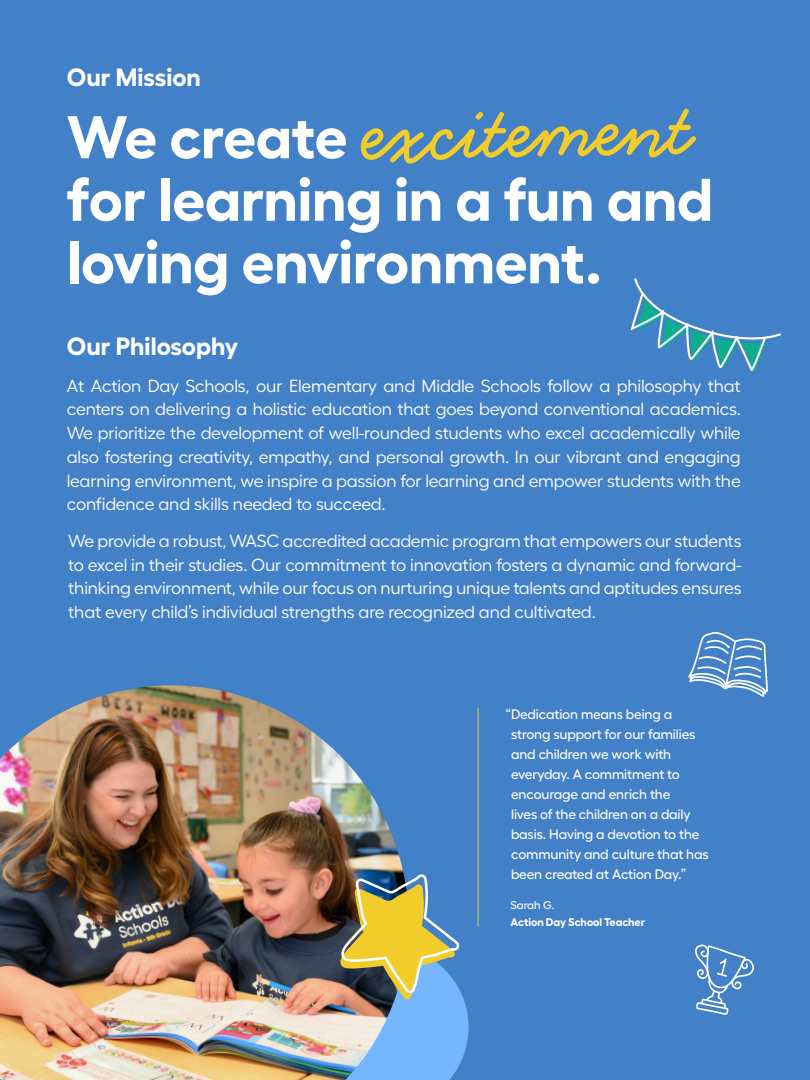
<style>
.page{position:relative;width:810px;height:1080px;background:#4280c8}
.page>*{position:absolute;margin:0;border:0;box-sizing:border-box;transform-origin:0 0}
.t1{font:700 86.75px "Handsome Pro";color:#f1cc2b}
.t2{font:700 60px/62.5px "Fellix";letter-spacing:-.01em;color:#fff}
.t3{font:700 25px "Fellix";color:#fff}
.t4{font:17.5px/23.8px "Fellix";letter-spacing:-.01em;color:#fff;text-align:justify}
.t5{font:500 13.75px/20px "Fellix";letter-spacing:-.01em;color:#fff}
.t6{font:700 11.25px/17.5px "Fellix";letter-spacing:-.01em;color:#fff}
.s1{font-weight:500}
</style>
<div class="page">
<svg style="left:695px;top:944px;width:59px;height:71px"></svg>
<img style="left:0;top:685px;width:404px;height:395px">
<img style="left:295px;top:873px;width:174px;height:207px">
<svg style="left:631px;top:278px;width:150px;height:93px"></svg>
<svg style="left:688px;top:632px;width:80px;height:65px"></svg>
<hr style="left:478px;top:708px;width:1px;height:218px;background:#f1cc2b">
<p class="t3" style="left:67px;top:57px;width:136px">Our Mission</p>
<p class="t1" style="left:362px;top:82px;width:331px;rotate:-1deg">excitement</p>
<p class="t2" style="left:67px;top:99px;width:282px">We create</p>
<p class="t2" style="left:67px;top:162px;width:648px">for learning in a fun and loving environment.</p>
<p class="t3" style="left:67px;top:326px;width:173px">Our Philosophy</p>
<p class="t4" style="left:67px;top:372px;width:675px">At Action Day Schools, our Elementary and Middle Schools follow a philosophy that centers on delivering a holistic education that goes beyond conventional academics.<br>We prioritize the development of well-rounded students who excel academically while also fostering creativity, empathy, and personal growth. In our vibrant and engaging learning environment, we inspire a passion for learning and empower students with the confidence and skills needed to succeed.</p>
<p class="t4" style="left:68px;top:527px;width:675px">We provide a robust, WASC accredited academic program that empowers our students to excel in their studies. Our commitment to innovation fosters a dynamic and forward&shy;thinking environment, while our focus on nurturing unique talents and aptitudes ensures that every child’s individual strengths are recognized and cultivated.</p>
<p class="t5" style="left:511px;top:703px;width:199px;text-indent:-5px">“Dedication means being a strong support for our families and children we work with everyday. A commitment to encourage and enrich the<br>lives of the children on a daily basis. Having a devotion to the community and culture that has been created at Action Day.”</p>
<p class="t6" style="left:511px;top:895px;width:136px"><span class="s1">Sarah G.<br></span>Action Day School Teacher</p>
</div>
